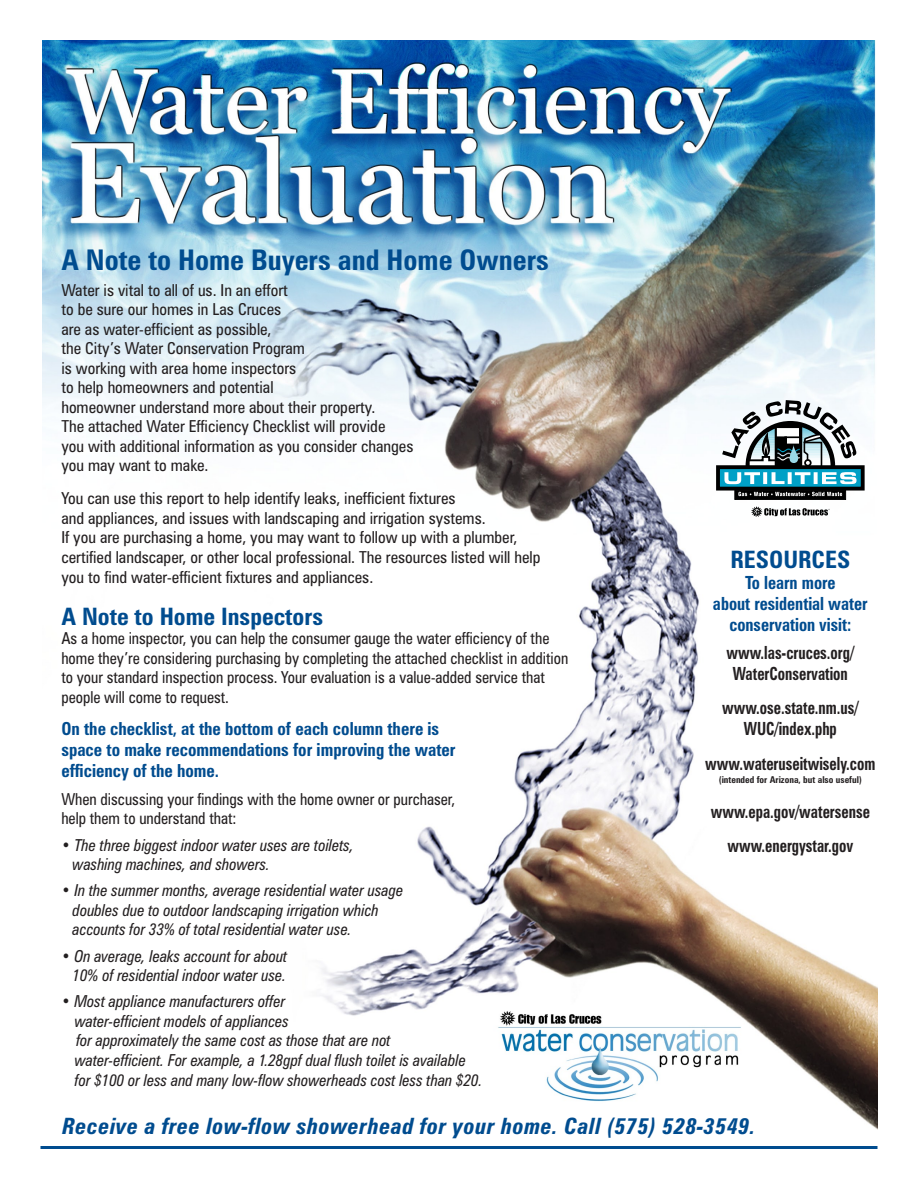
<style>
.page{position:relative;width:918px;height:1188px;background:#fff}
.page>*{position:absolute;margin:0;border:0;box-sizing:border-box;transform-origin:0 0}
.t1{font:700 condensed 28.5px "Zurich BT";color:#004c8f}
.t2{font:700 condensed 24px "Zurich BT";color:#004c8f}
.t3{font:italic 700 condensed 22.5px "Zurich BT";letter-spacing:.02em;color:#004c8f}
.t4{font:700 condensed 18.15px/21px "Zurich BT";color:#231f20;text-align:center;scale:.82 1}
.t5{font:700 condensed 18.15px/21px "Zurich BT";color:#004c8f;text-align:center;scale:.91 1}
.t6{font:700 condensed 18px/21px "Zurich BT";color:#004c8f;scale:.95 1}
.t7{font:condensed 16.5px/19.5px "Zurich BT";color:#231f20}
.t8{font:italic condensed 16.5px/19.5px "Zurich BT";color:#231f20;scale:.95 1}
.t9{font:condensed 16.5px/19.6px "Zurich BT";color:#231f20;scale:.95 1}
.t10{font:700 condensed 9.45px "Zurich BT";color:#231f20}
</style>
<div class="page">
<img style="left:42px;top:40px;width:836px;height:1090px">
<img style="left:470px;top:1010px;width:276px;height:99px">
<svg style="left:737px;top:496px;width:107px;height:2px"></svg>
<div style="left:735px;top:490px;width:111px;height:10px;border:1px solid #000"></div>
<div style="left:718px;top:467px;width:145px;height:22px;background:#00a0c6"></div>
<div style="left:716px;top:465px;width:149px;height:26px;border:4px solid #000"></div>
<svg style="left:722px;top:400px;width:135px;height:96px"></svg>
<svg style="left:751px;top:506px;width:79px;height:11px"></svg>
<hr style="left:40px;top:1146px;width:838px;height:3px;background:#004c8f">
<h1 class="t1" style="left:61px;top:242px;width:489px">A Note to Home Buyers and Home Owners</h1>
<p class="t7" style="left:61px;top:280px;width:354px">Water is vital to all of us. In an effort<br>to be sure our homes in Las Cruces<br>are as water-efficient as possible,<br>the City’s Water Conservation Program<br>is working with area home inspectors<br>to help homeowners and potential<br>homeowner understand more about their property.<br>The attached Water Efficiency Checklist will provide<br>you with additional information as you consider changes you may want to make.</p>
<p class="t7" style="left:61px;top:489px;width:481px">You can use this report to help identify leaks, inefficient fixtures<br>and appliances, and issues with landscaping and irrigation systems.<br>If you are purchasing a home, you may want to follow up with a plumber, certified landscaper, or other local professional. The resources listed will help you to find water-efficient fixtures and appliances.</p>
<h2 class="t2" style="left:61px;top:602px;width:263px">A Note to Home Inspectors</h2>
<p class="t9" style="left:61px;top:629px;width:535px">As a home inspector, you can help the consumer gauge the water efficiency of the home they’re considering purchasing by completing the attached checklist in addition to your standard inspection process. Your evaluation is a value-added service that people will come to request.</p>
<p class="t6" style="left:61px;top:718px;width:416px">On the checklist, at the bottom of each column there is space to make recommendations for improving the water efficiency of the home.</p>
<p class="t9" style="left:61px;top:789px;width:416px">When discussing your findings with the home owner or purchaser, help them to understand that:</p>
<p class="t8" style="left:73px;top:835px;width:297px;text-indent:-11px">• The three biggest indoor water uses are toilets, washing machines, and showers.</p>
<p class="t8" style="left:73px;top:881px;width:350px;text-indent:-11px">• In the summer months, average residential water usage doubles due to outdoor landscaping irrigation which accounts for 33% of total residential water use.</p>
<p class="t8" style="left:61px;top:946px;width:239px;text-align:right">• On average, leaks account for about<br>10% of residential indoor water use.</p>
<p class="t8" style="left:75px;top:992px;width:431px;text-indent:-13px">• Most appliance manufacturers offer<br>water-efficient models of appliances<br>for approximately the same cost as those that are not water-efficient. For example, a 1.28gpf dual flush toilet is available for $100 or less and many low-flow showerheads cost less than $20.</p>
<h3 class="t3" style="left:63px;top:1112px;width:695px">Receive a free low-flow showerhead for your home. Call (575) 528-3549.</h3>
<h2 class="t2" style="left:730px;top:545px;width:121px">RESOURCES</h2>
<p class="t5" style="left:713px;top:572px;width:172px">To learn more<br>about residential water conservation visit:</p>
<p class="t4" style="left:726px;top:641px;width:157px">www.las-cruces.org/<br>WaterConservation</p>
<p class="t4" style="left:722px;top:697px;width:168px">www.ose.state.nm.us/<br>WUC/index.php</p>
<p class="t4" style="left:705px;top:752px;width:209px">www.wateruseitwisely.com</p>
<p class="t10" style="left:719px;top:774px;width:145px">(intended for Arizona, but also useful)</p>
<p class="t4" style="left:711px;top:794px;width:196px;line-height:34.5px">www.epa.gov/watersense www.energystar.gov</p>
</div>
